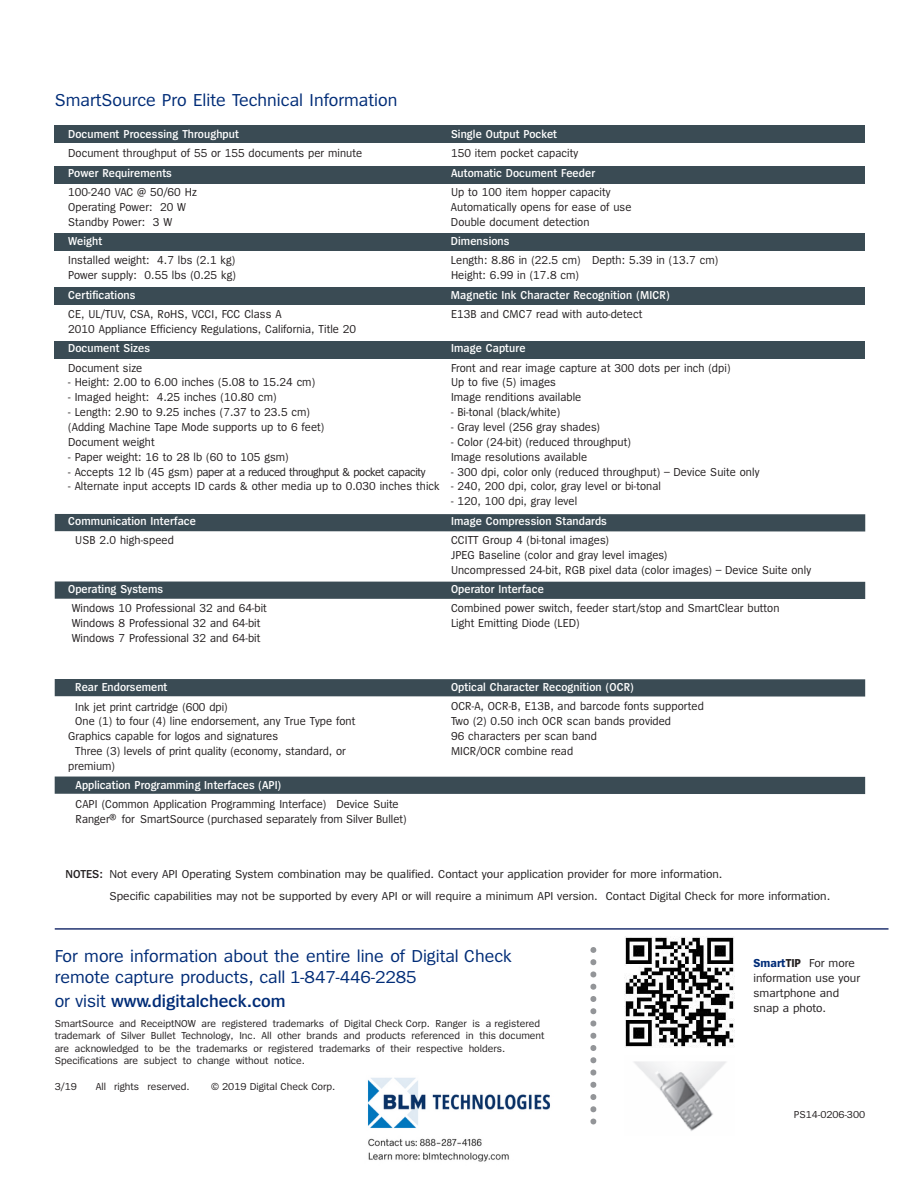
<style>
.page{position:relative;width:920px;height:1190px;background:#fff}
.page>*{position:absolute;margin:0;border:0;box-sizing:border-box;transform-origin:0 0}
.t1{font:18px/21.6px "Spiegel";color:#002c77}
.t2{font:600 18px "Spiegel";color:#002c77}
.t3{font:12px/14.9px "Spiegel";letter-spacing:.005em;color:#231f20;scale:.95 1}
.t4{font:600 12px "Spiegel";letter-spacing:.005em;color:#fff;scale:.95 1}
.t5{font:12px/15px "Spiegel";letter-spacing:.005em;color:#231f20}
.t6{font:12px "Spiegel";letter-spacing:-.03em;color:#231f20;scale:.95 1}
.t7{font:10.5px/12.6px "Spiegel";color:#231f20}
.s1{font-weight:600}
.s2{font-weight:400}
.s3{font-weight:700;color:#002c77}
.s4{font-weight:700}
</style>
<div class="page">
<img style="left:624px;top:937px;width:110px;height:110px">
<svg style="left:590px;top:947px;width:6px;height:177px"></svg>
<img style="left:634px;top:1061px;width:92px;height:70px">
<div style="left:55px;top:125px;width:810px;height:18px;background:#3a4b54"></div>
<div style="left:55px;top:166px;width:810px;height:17px;background:#3a4b54"></div>
<div style="left:55px;top:233px;width:810px;height:18px;background:#3a4b54"></div>
<div style="left:55px;top:287px;width:810px;height:18px;background:#3a4b54"></div>
<div style="left:55px;top:341px;width:810px;height:18px;background:#3a4b54"></div>
<div style="left:55px;top:514px;width:810px;height:17px;background:#3a4b54"></div>
<div style="left:55px;top:581px;width:810px;height:18px;background:#3a4b54"></div>
<div style="left:55px;top:679px;width:810px;height:17px;background:#3a4b54"></div>
<div style="left:55px;top:776px;width:810px;height:18px;background:#3a4b54"></div>
<hr style="left:55px;top:928px;width:833px;height:1px;background:#233471">
<img style="left:368px;top:1078px;width:182px;height:84px">
<h1 class="t1" style="left:55px;top:91px;width:344px">SmartSource Pro Elite Technical Information</h1>
<p class="t4" style="left:68px;top:130px;width:181px">Document Processing Throughput</p>
<p class="t4" style="left:451px;top:130px;width:113px">Single Output Pocket</p>
<p class="t3" style="left:68px;top:147px;width:311px">Document throughput of 55 or 155 documents per minute</p>
<p class="t3" style="left:451px;top:147px;width:135px">150 item pocket capacity</p>
<p class="t4" style="left:68px;top:168px;width:111px">Power Requirements</p>
<p class="t4" style="left:451px;top:168px;width:153px">Automatic Document Feeder</p>
<p class="t3" style="left:68px;top:185px;width:137px">100-240 VAC @ 50/60 Hz</p>
<p class="t3" style="left:451px;top:185px;width:169px">Up to 100 item hopper capacity</p>
<p class="t3" style="left:68px;top:200px;width:125px">Operating Power: 20 W</p>
<p class="t3" style="left:451px;top:200px;width:192px">Automatically opens for ease of use</p>
<p class="t3" style="left:68px;top:215px;width:111px">Standby Power: 3 W</p>
<p class="t3" style="left:451px;top:215px;width:147px">Double document detection</p>
<p class="t4" style="left:68px;top:237px;width:37px">Weight</p>
<p class="t4" style="left:451px;top:237px;width:63px">Dimensions</p>
<p class="t3" style="left:68px;top:254px;width:177px">Installed weight: 4.7 lbs (2.1 kg)</p>
<p class="t3" style="left:451px;top:254px;width:283px">Length: 8.86 in (22.5 cm) Depth: 5.39 in (13.7 cm)</p>
<p class="t3" style="left:68px;top:269px;width:178px">Power supply: 0.55 lbs (0.25 kg)</p>
<p class="t3" style="left:451px;top:269px;width:136px">Height: 6.99 in (17.8 cm)</p>
<p class="t4" style="left:68px;top:290px;width:72px">Certifications</p>
<p class="t4" style="left:451px;top:290px;width:232px">Magnetic Ink Character Recognition (MICR)</p>
<p class="t3" style="left:68px;top:307px;width:226px">CE, UL/TUV, CSA, RoHS, VCCI, FCC Class A</p>
<p class="t3" style="left:451px;top:307px;width:203px">E13B and CMC7 read with auto-detect</p>
<p class="t3" style="left:68px;top:322px;width:304px">2010 Appliance Efficiency Regulations, California, Title 20</p>
<p class="t4" style="left:68px;top:344px;width:88px">Document Sizes</p>
<p class="t4" style="left:451px;top:344px;width:80px">Image Capture</p>
<p class="t3" style="left:68px;top:361px;width:79px">Document size</p>
<p class="t3" style="left:451px;top:361px;width:295px">Front and rear image capture at 300 dots per inch (dpi)</p>
<p class="t3" style="left:68px;top:376px;width:261px">- Height: 2.00 to 6.00 inches (5.08 to 15.24 cm)</p>
<p class="t3" style="left:451px;top:376px;width:112px">Up to five (5) images</p>
<p class="t3" style="left:68px;top:391px;width:221px">- Imaged height: 4.25 inches (10.80 cm)</p>
<p class="t3" style="left:451px;top:391px;width:139px">Image renditions available</p>
<p class="t3" style="left:68px;top:405px;width:256px">- Length: 2.90 to 9.25 inches (7.37 to 23.5 cm)</p>
<p class="t3" style="left:451px;top:405px;width:116px">- Bi-tonal (black/white)</p>
<p class="t3" style="left:68px;top:420px;width:271px">(Adding Machine Tape Mode supports up to 6 feet)</p>
<p class="t3" style="left:451px;top:420px;width:158px">- Gray level (256 gray shades)</p>
<p class="t3" style="left:68px;top:435px;width:92px">Document weight</p>
<p class="t3" style="left:451px;top:435px;width:191px">- Color (24-bit) (reduced throughput)</p>
<p class="t3" style="left:68px;top:450px;width:233px">- Paper weight: 16 to 28 lb (60 to 105 gsm)</p>
<p class="t3" style="left:451px;top:450px;width:145px">Image resolutions available</p>
<p class="t6" style="left:68px;top:467px;width:377px">- Accepts 12 lb (45 gsm) paper at a reduced throughput &amp; pocket capacity</p>
<p class="t3" style="left:451px;top:465px;width:326px">- 300 dpi, color only (reduced throughput) – Device Suite only</p>
<p class="t3" style="left:68px;top:480px;width:625px">- Alternate input accepts ID cards &amp; other media up to 0.030 inches thick - 240, 200 dpi, color, gray level or bi-tonal</p>
<p class="t3" style="left:451px;top:494px;width:134px">- 120, 100 dpi, gray level</p>
<p class="t4" style="left:451px;top:516px;width:166px">Image Compression Standards</p>
<p class="t3" style="left:451px;top:533px;width:380px">CCITT Group 4 (bi-tonal images)<br>JPEG Baseline (color and gray level images)<br>Uncompressed 24-bit, RGB pixel data (color images) – Device Suite only</p>
<p class="t4" style="left:451px;top:584px;width:99px">Operator Interface</p>
<p class="t3" style="left:451px;top:602px;width:347px">Combined power switch, feeder start/stop and SmartClear button<br>Light Emitting Diode (LED)</p>
<p class="t4" style="left:68px;top:516px;width:136px">Communication Interface</p>
<p class="t3" style="left:75px;top:533px;width:105px">USB 2.0 high-speed</p>
<p class="t4" style="left:68px;top:584px;width:101px">Operating Systems</p>
<p class="t3" style="left:72px;top:602px;width:207px">Windows 10 Professional 32 and 64-bit<br>Windows 8 Professional 32 and 64-bit<br>Windows 7 Professional 32 and 64-bit</p>
<p class="t4" style="left:75px;top:683px;width:99px">Rear Endorsement</p>
<p class="t3" style="left:75px;top:700px;width:162px">Ink jet print cartridge (600 dpi)</p>
<p class="t3" style="left:75px;top:715px;width:296px">One (1) to four (4) line endorsement, any True Type font</p>
<p class="t3" style="left:68px;top:730px;width:222px">Graphics capable for logos and signatures</p>
<p class="t3" style="left:75px;top:744px;width:286px">Three (3) levels of print quality (economy, standard, or</p>
<p class="t3" style="left:68px;top:759px;width:51px">premium)</p>
<p class="t4" style="left:76px;top:780px;width:218px">Application Programming Interfaces (API)</p>
<p class="t3" style="left:76px;top:798px;width:350px">CAPI (Common Application Programming Interface) Device Suite<br>Ranger® for SmartSource (purchased separately from Silver Bullet)</p>
<p class="t4" style="left:451px;top:683px;width:194px">Optical Character Recognition (OCR)</p>
<p class="t3" style="left:451px;top:700px;width:268px">OCR-A, OCR-B, E13B, and barcode fonts supported Two (2) 0.50 inch OCR scan bands provided<br>96 characters per scan band<br>MICR/OCR combine read</p>
<p class="t5" style="left:109px;top:864px;width:722px;line-height:21.8px;text-indent:-44px"><span class="s1">NOTES:</span> Not every API Operating System combination may be qualified. Contact your application provider for more information.<br>Specific capabilities may not be supported by every API or will require a minimum API version. Contact Digital Check for more information.</p>
<h1 class="t1" style="left:55px;top:946px;width:458px">For more information about the entire line of Digital Check remote capture products, call 1-847-446-2285</h1>
<h1 class="t2" style="left:55px;top:994px;width:232px"><span class="s2">or visit</span> www.digitalcheck.com</h1>
<p class="t7" style="left:55px;top:1017px;width:491px">SmartSource and ReceiptNOW are registered trademarks of Digital Check Corp. Ranger is a registered trademark of Silver Bullet Technology, Inc. All other brands and products referenced in this document are acknowledged to be the trademarks or registered trademarks of their respective holders.<br>Specifications are subject to change without notice.</p>
<p class="t7" style="left:55px;top:1080px;width:24px">3/19</p>
<p class="t7" style="left:96px;top:1080px;width:95px">All rights reserved.</p>
<p class="t7" style="left:211px;top:1080px;width:126px">© 2019 Digital Check Corp.</p>
<p class="t5" style="left:753px;top:956px;width:108px"><span class="s3">Smart</span><span class="s4">TIP</span> For more information use your smartphone and snap a photo.</p>
<p class="t7" style="left:793px;top:1108px;width:73px">PS14-0206-300</p>
</div>
